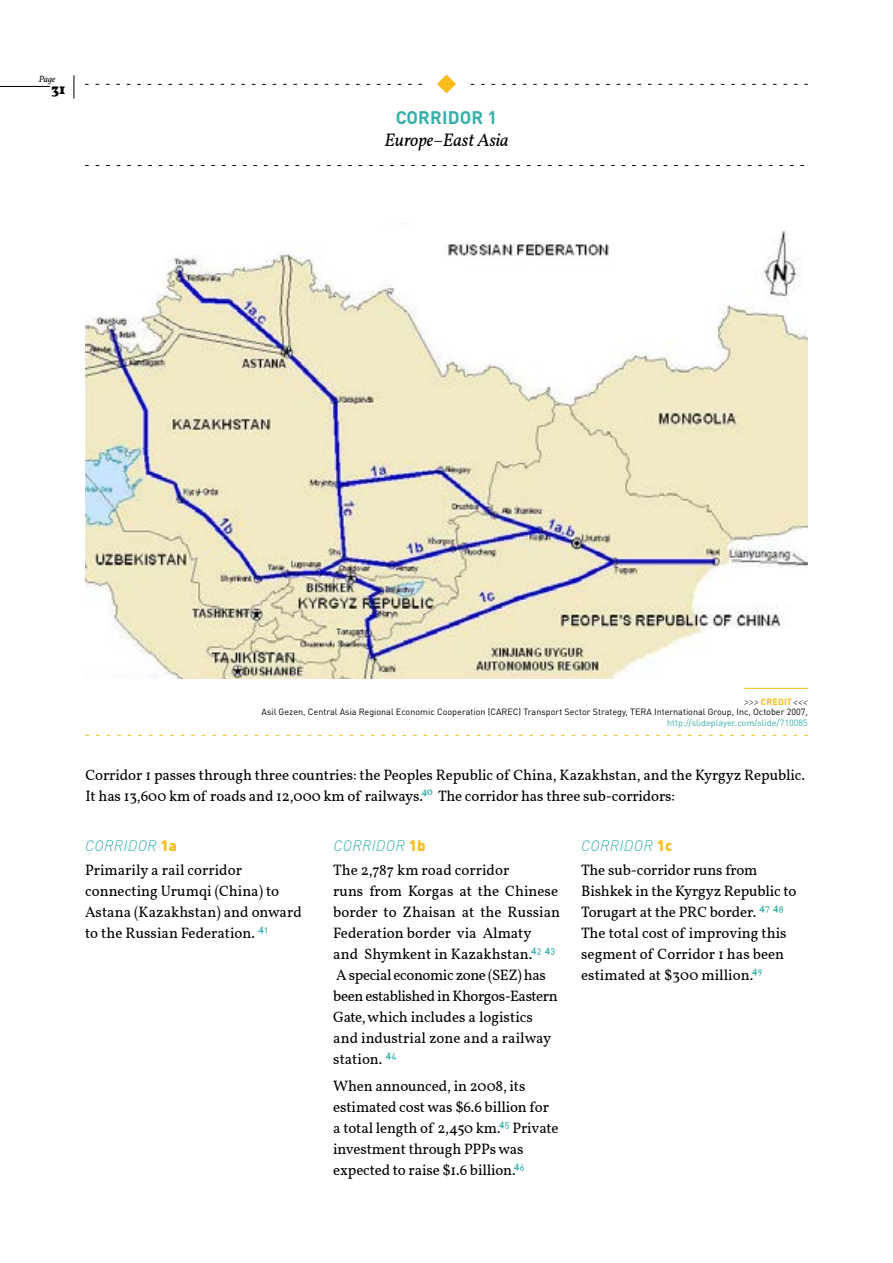
<style>
.page{position:relative;width:893px;height:1263px;background:#fff}
.page>*{position:absolute;margin:0;border:0;box-sizing:border-box;transform-origin:0 0}
.t1{font:italic 18px "Vollkorn";color:#000}
.t2{font:700 18px "DIN Pro";letter-spacing:.01em;color:#36aea9}
.t3{font:15px/21px "Vollkorn";letter-spacing:-.005em;color:#000}
.t4{font:italic 300 15px "DIN Pro";letter-spacing:.02em;color:#36aea9}
.t5{font:900 15px "Vollkorn";color:#000}
.t6{font:9px "DIN Pro";color:#000}
.t7{font:9px "DIN Pro";color:#36aea9}
.t8{font:italic 9px "Vollkorn";color:#000}
.s1{font-family:"DIN Pro";font-weight:700;font-style:normal;color:#f9bc1c}
.s2{color:#36aea9}
.s3{font-weight:900;font-style:normal;color:#f9bc1c}
.s4{font-family:"DIN Pro";color:#36aea9}
</style>
<div class="page">
<svg style="left:74px;top:76px;width:1px;height:22px"></svg>
<hr style="left:0;top:86px;width:50px;height:1px;background:#000">
<img style="left:85px;top:231px;width:723px;height:448px">
<svg style="left:437px;top:74px;width:19px;height:20px"></svg>
<svg style="left:85px;top:84px;width:337px;height:1px"></svg>
<svg style="left:471px;top:84px;width:336px;height:1px"></svg>
<svg style="left:85px;top:165px;width:719px;height:1px"></svg>
<hr style="left:744px;top:688px;width:63px;height:1px;background:#f9bc1c">
<svg style="left:86px;top:735px;width:721px;height:1px"></svg>
<p class="t8" style="left:39px;top:72px;width:18px">Page</p>
<p class="t5" style="left:51px;top:77px;width:15px">31</p>
<p class="t2" style="left:396px;top:105px;width:103px">CORRIDOR 1</p>
<p class="t1" style="left:384px;top:126px;width:126px">Europe–East Asia</p>
<p class="t8" style="left:744px;top:695px;width:65px">&gt;&gt;&gt; <span class="s1">CREDIT</span>&lt;&lt;&lt;</p>
<p class="t6" style="left:262px;top:705px;width:548px">Asil Gezen, Central Asia Regional Economic Cooperation (CAREC) Transport Sector Strategy, TERA International Group, Inc, October 2007,</p>
<p class="t7" style="left:667px;top:716px;width:142px">http://slideplayer.com/slide/710085</p>
<p class="t3" style="left:85px;top:764px;width:721px">Corridor 1 passes through three countries: the Peoples Republic of China, Kazakhstan, and the Kyrgyz Republic.<br>It has 13,600 km of roads and 12,000 km of railways.<span class="s2">⁴⁰</span> The corridor has three sub-corridors:</p>
<p class="t4" style="left:85px;top:834px;width:93px">CORRIDOR <span class="s3">1a</span></p>
<p class="t3" style="left:85px;top:860px;width:218px">Primarily a rail corridor connecting Urumqi (China) to<br>Astana (Kazakhstan) and onward to the Russian Federation. <span class="s2">⁴</span><span class="s4">¹</span></p>
<p class="t4" style="left:581px;top:834px;width:92px">CORRIDOR <span class="s3">1c</span></p>
<p class="t3" style="left:581px;top:860px;width:217px">The sub-corridor runs from<br>Bishkek in the Kyrgyz Republic to<br>Torugart at the PRC border. <span class="s2">⁴</span><span class="s4">⁷</span> <span class="s2">⁴</span><span class="s4">⁸<br></span>The total cost of improving this segment of Corridor 1 has been estimated at $300 million.<span class="s2">⁴</span><span class="s4">⁹</span></p>
<p class="t4" style="left:333px;top:834px;width:94px">CORRIDOR <span class="s3">1b</span></p>
<p class="t3" style="left:333px;top:860px;width:228px">The 2,787 km road corridor<br>runs from Korgas at the Chinese border to Zhaisan at the Russian<br>Federation border via Almaty and Shymkent in Kazakhstan.<span class="s2">⁴</span><span class="s4">²</span> <span class="s2">⁴</span><span class="s4">³<br></span>A special economic zone (SEZ) has been established in Khorgos-Eastern<br>Gate, which includes a logistics and industrial zone and a railway station. <span class="s2">⁴</span><span class="s4">⁴</span></p>
<p class="t3" style="left:333px;top:1076px;width:227px">When announced, in 2008, its estimated cost was $6.6 billion for a total length of 2,450 km.<span class="s2">⁴</span><span class="s4">⁵</span> Private investment through PPPs was expected to raise $1.6 billion.<span class="s2">⁴</span><span class="s4">⁶</span></p>
</div>
